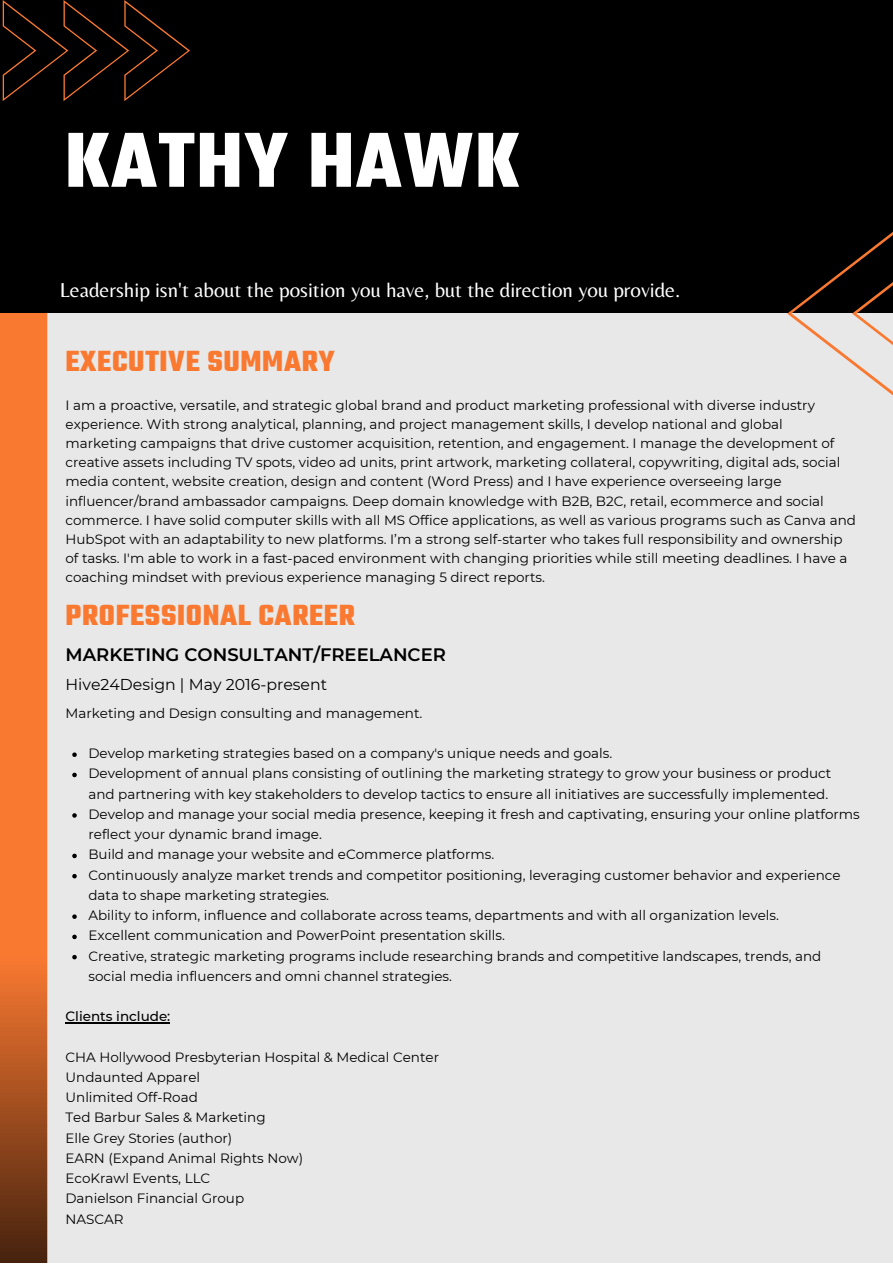
<style>
.page{position:relative;width:893px;height:1264px;background:#fff}
.page>*{position:absolute;margin:0;border:0;box-sizing:border-box;transform-origin:0 0}
.t1{font:700 83.85px "Teko";letter-spacing:.02em;color:#fff}
.t2{font:700 31.5px "Teko";letter-spacing:.02em;color:#fa7931}
.t3{font:21px "Belleza";color:#fff}
.t4{font:600 18px "Montserrat";color:#000}
.t5{font:15.75px "Montserrat";color:#000}
.t6{font:13.5px/19px "Montserrat";color:#000}
.t7{font:500 13.5px "Montserrat";color:#000}
</style>
<div class="page">
<div style="left:0;top:0;width:892px;height:1262px;background:#e8e8e8"></div>
<svg style="left:0;top:313px;width:47px;height:949px;background:#dd6b2b"></svg>
<div style="left:0;top:0;width:892px;height:313px;background:#000"></div>
<svg style="left:3px;top:0;width:186px;height:101px"></svg>
<svg style="left:787px;top:232px;width:105px;height:163px"></svg>
<svg style="left:72px;top:752px;width:5px;height:5px"></svg>
<svg style="left:72px;top:772px;width:5px;height:5px"></svg>
<svg style="left:72px;top:813px;width:5px;height:4px"></svg>
<svg style="left:72px;top:853px;width:5px;height:5px"></svg>
<svg style="left:72px;top:874px;width:5px;height:4px"></svg>
<svg style="left:72px;top:914px;width:5px;height:4px"></svg>
<svg style="left:72px;top:934px;width:5px;height:5px"></svg>
<svg style="left:72px;top:954px;width:5px;height:5px"></svg>
<hr style="left:65px;top:1022px;width:105px;height:1px;background:#000">
<p class="t1" style="left:65px;top:106px;width:456px">KATHY HAWK</p>
<p class="t3" style="left:60px;top:277px;width:622px">Leadership isn't about the position you have, but the direction you provide.</p>
<p class="t2" style="left:65px;top:341px;width:271px">EXECUTIVE SUMMARY</p>
<p class="t6" style="left:65px;top:395px;width:791px">I am a proactive, versatile, and strategic global brand and product marketing professional with diverse industry experience. With strong analytical, planning, and project management skills, I develop national and global marketing campaigns that drive customer acquisition, retention, and engagement. I manage the development of creative assets including TV spots, video ad units, print artwork, marketing collateral, copywriting, digital ads, social media content, website creation, design and content (Word Press) and I have experience overseeing large influencer/brand ambassador campaigns. Deep domain knowledge with B2B, B2C, retail, ecommerce and social commerce. I have solid computer skills with all MS Office applications, as well as various programs such as Canva and HubSpot with an adaptability to new platforms. I’m a strong self-starter who takes full responsibility and ownership of tasks. I'm able to work in a fast-paced environment with changing priorities while still meeting deadlines. I have a coaching mindset with previous experience managing 5 direct reports.</p>
<p class="t2" style="left:65px;top:594px;width:291px">PROFESSIONAL CAREER</p>
<p class="t4" style="left:65px;top:643px;width:382px">MARKETING CONSULTANT/FREELANCER</p>
<p class="t5" style="left:65px;top:674px;width:263px">Hive24Design | May 2016-present</p>
<p class="t6" style="left:65px;top:703px;width:358px">Marketing and Design consulting and management.</p>
<p class="t6" style="left:88px;top:743px;width:525px">Develop marketing strategies based on a company's unique needs and goals.</p>
<p class="t6" style="left:88px;top:763px;width:744px;line-height:20.2px">Development of annual plans consisting of outlining the marketing strategy to grow your business or product and partnering with key stakeholders to develop tactics to ensure all initiatives are successfully implemented.</p>
<p class="t6" style="left:88px;top:803px;width:772px;line-height:20.2px">Develop and manage your social media presence, keeping it fresh and captivating, ensuring your online platforms reflect your dynamic brand image.</p>
<p class="t6" style="left:88px;top:845px;width:407px">Build and manage your website and eCommerce platforms.</p>
<p class="t6" style="left:88px;top:864px;width:753px;line-height:20.2px">Continuously analyze market trends and competitor positioning, leveraging customer behavior and experience data to shape marketing strategies.</p>
<p class="t6" style="left:88px;top:905px;width:692px">Ability to inform, influence and collaborate across teams, departments and with all organization levels.</p>
<p class="t6" style="left:88px;top:925px;width:418px">Excellent communication and PowerPoint presentation skills.</p>
<p class="t6" style="left:88px;top:945px;width:734px;line-height:20.2px">Creative, strategic marketing programs include researching brands and competitive landscapes, trends, and social media influencers and omni channel strategies.</p>
<p class="t7" style="left:65px;top:1008px;width:106px">Clients include:</p>
<p class="t6" style="left:65px;top:1047px;width:375px">CHA Hollywood Presbyterian Hospital &amp; Medical Center</p>
<p class="t6" style="left:65px;top:1067px;width:136px">Undaunted Apparel</p>
<p class="t6" style="left:65px;top:1087px;width:134px">Unlimited Off-Road</p>
<p class="t6" style="left:65px;top:1108px;width:201px">Ted Barbur Sales &amp; Marketing</p>
<p class="t6" style="left:65px;top:1128px;width:168px">Elle Grey Stories (author)</p>
<p class="t6" style="left:65px;top:1148px;width:239px">EARN (Expand Animal Rights Now)</p>
<p class="t6" style="left:65px;top:1168px;width:146px">EcoKrawl Events, LLC</p>
<p class="t6" style="left:65px;top:1188px;width:180px">Danielson Financial Group</p>
<p class="t6" style="left:65px;top:1209px;width:60px">NASCAR</p>
</div>
